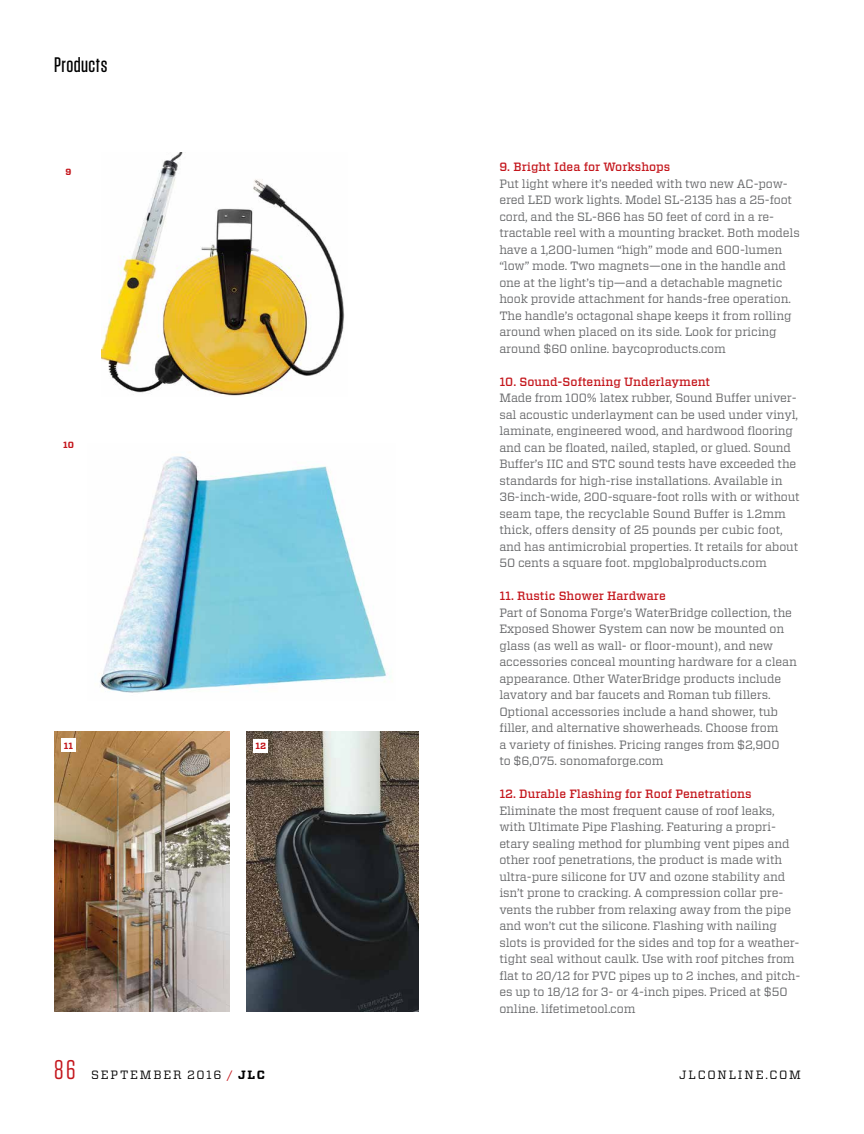
<style>
.page{position:relative;width:864px;height:1134px;background:#fff}
.page>*{position:absolute;margin:0;border:0;box-sizing:border-box;transform-origin:0 0}
.t1{font:27px "Tungsten";color:#c4161c}
.t2{font:500 21px "Tungsten";letter-spacing:.02em;color:#000}
.t3{font:12px/16.5px "Vitesse";letter-spacing:-.01em;color:#636466}
.t4{font:500 12px "Vitesse";color:#c4161c}
.t5{font:12px "Vitesse";letter-spacing:.15em;color:#000}
.t6{font:700 9px "Vitesse";color:#c4161c}
.s1{color:#c4161c}
.s2{font-weight:700}
</style>
<div class="page">
<img style="left:246px;top:731px;width:172px;height:280px">
<div style="left:254px;top:739px;width:14px;height:14px;background:#fff"></div>
<img style="left:100px;top:456px;width:291px;height:237px">
<img style="left:54px;top:731px;width:176px;height:281px">
<img style="left:102px;top:152px;width:243px;height:244px">
<div style="left:61px;top:738px;width:15px;height:14px;background:#fff"></div>
<h2 class="t2" style="left:54px;top:54px;width:55px">Products</h2>
<p class="t6" style="left:66px;top:166px;width:7px">9</p>
<p class="t6" style="left:63px;top:439px;width:12px">10</p>
<p class="t6" style="left:64px;top:740px;width:11px">11</p>
<p class="t6" style="left:255px;top:740px;width:12px">12</p>
<p class="t4" style="left:499px;top:159px;width:173px">9. Bright Idea for Workshops</p>
<p class="t3" style="left:499px;top:175px;width:302px">Put light where it’s needed with two new AC-pow&shy;ered LED work lights. Model SL-2135 has a 25-foot cord, and the SL-866 has 50 feet of cord in a re&shy;tractable reel with a mounting bracket. Both models have a 1,200-lumen “high” mode and 600-lumen “low” mode. Two magnets—one in the handle and one at the light’s tip—and a detachable magnetic hook provide attachment for hands-free operation.<br>The handle’s octagonal shape keeps it from rolling around when placed on its side. Look for pricing around $60 online. baycoproducts.com</p>
<p class="t4" style="left:499px;top:373px;width:212px">10. Sound-Softening Underlayment</p>
<p class="t3" style="left:499px;top:389px;width:302px">Made from 100% latex rubber, Sound Buffer univer&shy;sal acoustic underlayment can be used under vinyl, laminate, engineered wood, and hardwood flooring and can be floated, nailed, stapled, or glued. Sound Buffer’s IIC and STC sound tests have exceeded the standards for high-rise installations. Available in 36-inch-wide, 200-square-foot rolls with or without seam tape, the recyclable Sound Buffer is 1.2mm thick, offers density of 25 pounds per cubic foot, and has antimicrobial properties. It retails for about 50 cents a square foot. mpglobalproducts.com</p>
<p class="t4" style="left:499px;top:588px;width:168px">11. Rustic Shower Hardware</p>
<p class="t3" style="left:499px;top:604px;width:299px">Part of Sonoma Forge’s WaterBridge collection, the Exposed Shower System can now be mounted on glass (as well as wall- or floor-mount), and new accessories conceal mounting hardware for a clean appearance. Other WaterBridge products include lavatory and bar faucets and Roman tub fillers.<br>Optional accessories include a hand shower, tub filler, and alternative showerheads. Choose from<br>a variety of finishes. Pricing ranges from $2,900<br>to $6,075. sonomaforge.com</p>
<p class="t4" style="left:499px;top:786px;width:254px">12. Durable Flashing for Roof Penetrations</p>
<p class="t3" style="left:499px;top:802px;width:303px">Eliminate the most frequent cause of roof leaks, with Ultimate Pipe Flashing. Featuring a propri&shy;etary sealing method for plumbing vent pipes and other roof penetrations, the product is made with ultra-pure silicone for UV and ozone stability and isn’t prone to cracking. A compression collar pre&shy;vents the rubber from relaxing away from the pipe and won’t cut the silicone. Flashing with nailing slots is provided for the sides and top for a weather&shy;tight seal without caulk. Use with roof pitches from flat to 20/12 for PVC pipes up to 2 inches, and pitch&shy;es up to 18/12 for 3- or 4-inch pipes. Priced at $50 online. lifetimetool.com</p>
<h1 class="t1" style="left:54px;top:1055px;width:23px">86</h1>
<p class="t5" style="left:91px;top:1066px;width:175px">SEPTEMBER 2016 <span class="s1">/</span> <span class="s2">JLC</span></p>
<p class="t5" style="left:679px;top:1066px;width:123px">JLCONLINE.COM</p>
</div>
